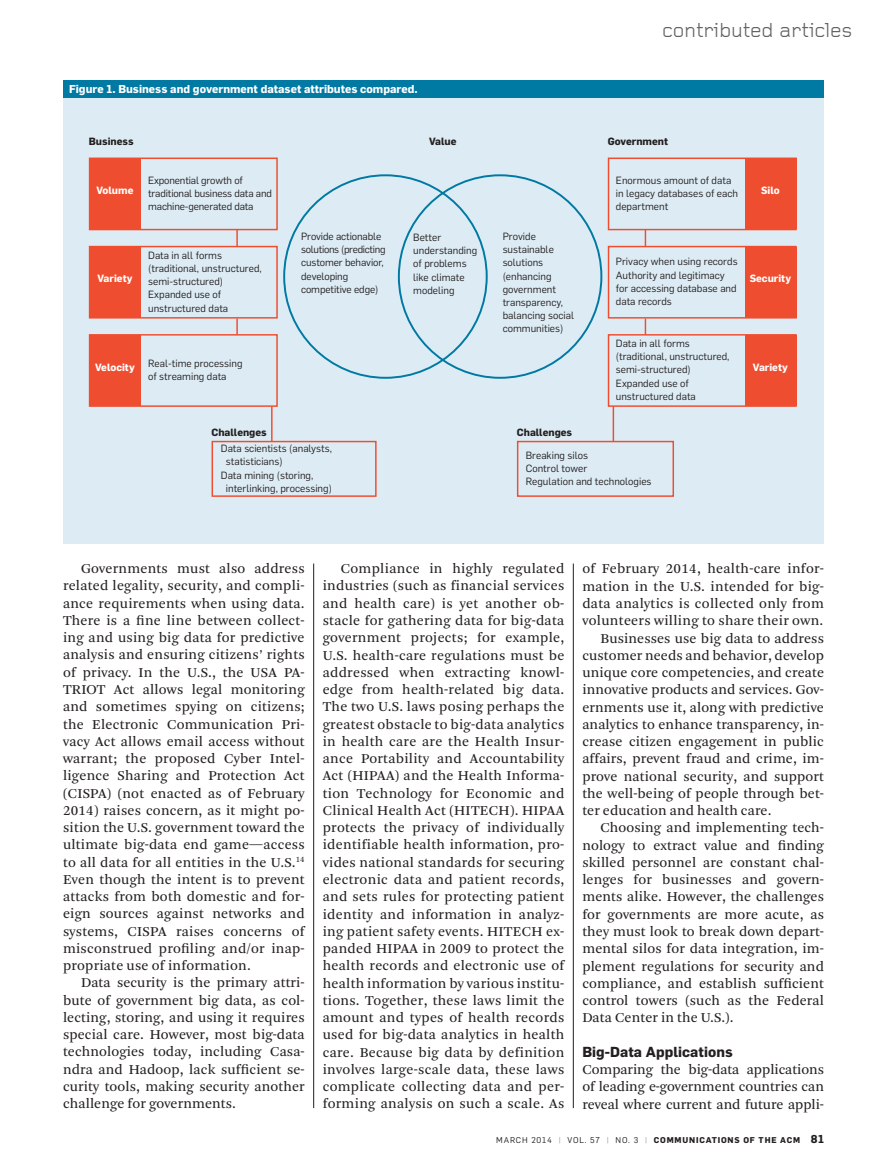
<style>
.page{position:relative;width:878px;height:1175px;background:#fff}
.page>*{position:absolute;margin:0;border:0;box-sizing:border-box;transform-origin:0 0}
.t1{font:21px "Foundry Gridnik";color:#636366}
.t2{font:14.25px/17.2px "Arnhem Blond";letter-spacing:.005em;color:#231f20;text-align:justify}
.t3{font:700 14.25px "Flama";letter-spacing:.005em;color:#231f20}
.t4{font:700 11.25px "Flama";color:#fff}
.t5{font:10.35px/13.2px "Flama";color:#231f20}
.t6{font:700 10.35px "Flama";color:#231f20}
.t7{font:700 10.35px "Flama";color:#fff}
.t8{font:700 8.25px "Flama";letter-spacing:.1em;color:#231f20}
.s1{font-weight:400}
.s2{font-weight:400;color:#939598}
.s3{font-size:11.25px}
</style>
<div class="page">
<hr style="left:573px;top:563px;width:1px;height:545px;background:#231f20">
<hr style="left:313px;top:563px;width:1px;height:545px;background:#231f20">
<div style="left:63px;top:81px;width:761px;height:462px;background:#ddecf4"></div>
<div style="left:63px;top:81px;width:761px;height:17px;background:#0079a3"></div>
<div style="left:89px;top:157px;width:189px;height:73px;border:1px solid #ef4d2f"></div>
<div style="left:89px;top:159px;width:52px;height:70px;background:#ef4d2f"></div>
<div style="left:89px;top:246px;width:189px;height:72px;border:1px solid #ef4d2f"></div>
<div style="left:89px;top:247px;width:52px;height:70px;background:#ef4d2f"></div>
<div style="left:89px;top:334px;width:189px;height:73px;border:1px solid #ef4d2f"></div>
<div style="left:89px;top:335px;width:52px;height:71px;background:#ef4d2f"></div>
<div style="left:607px;top:157px;width:189px;height:73px;border:1px solid #ef4d2f"></div>
<div style="left:744px;top:159px;width:52px;height:70px;background:#ef4d2f"></div>
<div style="left:607px;top:334px;width:189px;height:73px;border:1px solid #ef4d2f"></div>
<div style="left:744px;top:335px;width:52px;height:70px;background:#ef4d2f"></div>
<div style="left:607px;top:246px;width:189px;height:72px;border:1px solid #ef4d2f"></div>
<div style="left:744px;top:247px;width:52px;height:70px;background:#ef4d2f"></div>
<div style="left:211px;top:441px;width:165px;height:56px;border:1px solid #ef4d2f"></div>
<div style="left:517px;top:441px;width:157px;height:56px;border:1px solid #ef4d2f"></div>
<svg style="left:236px;top:229px;width:2px;height:18px"></svg>
<svg style="left:236px;top:318px;width:2px;height:16px"></svg>
<svg style="left:644px;top:229px;width:2px;height:18px"></svg>
<svg style="left:644px;top:318px;width:2px;height:16px"></svg>
<hr style="left:271px;top:406px;width:1px;height:36px;background:#ef4d2f">
<hr style="left:612px;top:406px;width:2px;height:36px;background:#ef4d2f">
<p class="t4" style="left:69px;top:82px;width:350px">Figure 1. Business and government dataset attributes compared.</p>
<h1 class="t1" style="left:662px;top:19px;width:192px">contributed articles</h1>
<p class="t6" style="left:89px;top:134px;width:46px">Business</p>
<p class="t6" style="left:429px;top:134px;width:29px">Value</p>
<p class="t6" style="left:607px;top:134px;width:62px">Government</p>
<p class="t7" style="left:96px;top:184px;width:38px">Volume</p>
<p class="t7" style="left:97px;top:272px;width:36px">Variety</p>
<p class="t7" style="left:95px;top:360px;width:41px">Velocity</p>
<p class="t5" style="left:148px;top:173px;width:125px">Exponential growth of traditional business data and machine-generated data</p>
<p class="t5" style="left:148px;top:248px;width:115px">Data in all forms (traditional, unstructured, semi-structured)<br>Expanded use of unstructured data</p>
<p class="t5" style="left:148px;top:356px;width:96px">Real-time processing of streaming data</p>
<p class="t6" style="left:211px;top:426px;width:57px">Challenges</p>
<p class="t5" style="left:301px;top:230px;width:86px">Provide actionable solutions (predicting customer behavior, developing competitive edge)</p>
<p class="t5" style="left:502px;top:230px;width:73px">Provide sustainable solutions (enhancing government transparency, balancing social communities)</p>
<p class="t5" style="left:413px;top:231px;width:65px">Better understanding of problems like climate modeling</p>
<p class="t6" style="left:517px;top:426px;width:57px">Challenges</p>
<p class="t5" style="left:616px;top:173px;width:124px">Enormous amount of data in legacy databases of each department</p>
<p class="t7" style="left:761px;top:184px;width:20px">Silo</p>
<p class="t5" style="left:616px;top:255px;width:123px">Privacy when using records<br>Authority and legitimacy for accessing database and data records</p>
<p class="t7" style="left:749px;top:272px;width:43px">Security</p>
<p class="t5" style="left:616px;top:336px;width:115px">Data in all forms (traditional, unstructured, semi-structured)<br>Expanded use of unstructured data</p>
<p class="t7" style="left:752px;top:360px;width:36px">Variety</p>
<p class="t5" style="left:221px;top:442px;width:113px">Data scientists (analysts,</p>
<p class="t5" style="left:226px;top:455px;width:58px">statisticians)</p>
<p class="t5" style="left:221px;top:468px;width:94px">Data mining (storing,</p>
<p class="t5" style="left:226px;top:481px;width:108px">interlinking, processing)</p>
<p class="t5" style="left:526px;top:448px;width:127px">Breaking silos<br>Control tower<br>Regulation and technologies</p>
<p class="t2" style="left:63px;top:560px;width:243px;text-indent:18px">Governments must also address related legality, security, and compli&shy;ance requirements when using data.<br>There is a fine line between collect&shy;ing and using big data for predictive analysis and ensuring citizens’ rights of privacy. In the U.S., the USA PA-TRIOT Act allows legal monitoring and sometimes spying on citizens; the Electronic Communication Pri&shy;vacy Act allows email access without warrant; the proposed Cyber Intel&shy;ligence Sharing and Protection Act (CISPA) (not enacted as of February 2014) raises concern, as it might po&shy;sition the U.S. government toward the ultimate big-data end game—access to all data for all entities in the U.S.<sup>14<br></sup>Even though the intent is to prevent attacks from both domestic and for&shy;eign sources against networks and systems, CISPA raises concerns of misconstrued profiling and/or inap&shy;propriate use of information.</p>
<p class="t2" style="left:63px;top:974px;width:243px;text-indent:18px">Data security is the primary attri&shy;bute of government big data, as col&shy;lecting, storing, and using it requires special care. However, most big-data technologies today, including Casa&shy;ndra and Hadoop, lack sufficient se&shy;curity tools, making security another challenge for governments.</p>
<p class="t2" style="left:323px;top:560px;width:243px;text-indent:18px">Compliance in highly regulated industries (such as financial services and health care) is yet another ob&shy;stacle for gathering data for big-data government projects; for example, U.S. health-care regulations must be addressed when extracting knowl&shy;edge from health-related big data.<br>The two U.S. laws posing perhaps the greatest obstacle to big-data analytics in health care are the Health Insur&shy;ance Portability and Accountability Act (HIPAA) and the Health Informa&shy;tion Technology for Economic and Clinical Health Act (HITECH). HIPAA protects the privacy of individually identifiable health information, pro&shy;vides national standards for securing electronic data and patient records, and sets rules for protecting patient identity and information in analyz&shy;ing patient safety events. HITECH ex&shy;panded HIPAA in 2009 to protect the health records and electronic use of health information by various institu&shy;tions. Together, these laws limit the amount and types of health records used for big-data analytics in health care. Because big data by definition involves large-scale data, these laws complicate collecting data and per&shy;forming analysis on such a scale. As</p>
<p class="t2" style="left:582px;top:560px;width:243px">of February 2014, health-care infor-</p>
<p class="t2" style="left:582px;top:578px;width:243px">mation in the U.S. intended for big-</p>
<p class="t2" style="left:582px;top:595px;width:243px">data analytics is collected only from</p>
<p class="t2" style="left:582px;top:612px;width:242px">volunteers willing to share their own.</p>
<p class="t2" style="left:600px;top:629px;width:225px">Businesses use big data to address</p>
<p class="t2" style="left:582px;top:647px;width:243px">customer needs and behavior, develop</p>
<p class="t2" style="left:582px;top:664px;width:243px">unique core competencies, and create</p>
<p class="t2" style="left:582px;top:681px;width:243px">innovative products and services. Gov-</p>
<p class="t2" style="left:582px;top:698px;width:243px">ernments use it, along with predictive</p>
<p class="t2" style="left:582px;top:716px;width:243px">analytics to enhance transparency, in-</p>
<p class="t2" style="left:582px;top:733px;width:243px">crease citizen engagement in public</p>
<p class="t2" style="left:582px;top:750px;width:243px">affairs, prevent fraud and crime, im-</p>
<p class="t2" style="left:582px;top:767px;width:243px">prove national security, and support</p>
<p class="t2" style="left:582px;top:785px;width:243px">the well-being of people through bet-</p>
<p class="t2" style="left:582px;top:802px;width:191px">ter education and health care.</p>
<p class="t2" style="left:600px;top:819px;width:225px">Choosing and implementing tech-</p>
<p class="t2" style="left:582px;top:836px;width:243px">nology to extract value and finding</p>
<p class="t2" style="left:582px;top:854px;width:243px">skilled personnel are constant chal-</p>
<p class="t2" style="left:582px;top:871px;width:243px">lenges for businesses and govern-</p>
<p class="t2" style="left:582px;top:888px;width:243px">ments alike. However, the challenges</p>
<p class="t2" style="left:582px;top:905px;width:243px">for governments are more acute, as</p>
<p class="t2" style="left:582px;top:923px;width:243px">they must look to break down depart-</p>
<p class="t2" style="left:582px;top:940px;width:243px">mental silos for data integration, im-</p>
<p class="t2" style="left:582px;top:957px;width:243px">plement regulations for security and</p>
<p class="t2" style="left:582px;top:974px;width:243px">compliance, and establish sufficient</p>
<p class="t2" style="left:582px;top:992px;width:243px">control towers (such as the Federal</p>
<p class="t2" style="left:582px;top:1009px;width:153px">Data Center in the U.S.).</p>
<p class="t3" style="left:582px;top:1043px;width:152px">Big-Data Applications</p>
<p class="t2" style="left:582px;top:1061px;width:243px">Comparing the big-data applications of leading e-government countries can reveal where current and future appli-</p>
<p class="t8" style="left:496px;top:1134px;width:329px"><span class="s1">march 2014</span> <span class="s2">|</span> <span class="s1">vol. 57</span> <span class="s2">|</span> <span class="s1">no. 3</span> <span class="s2">|</span> communications of the acm <span class="s3">81</span></p>
</div>
